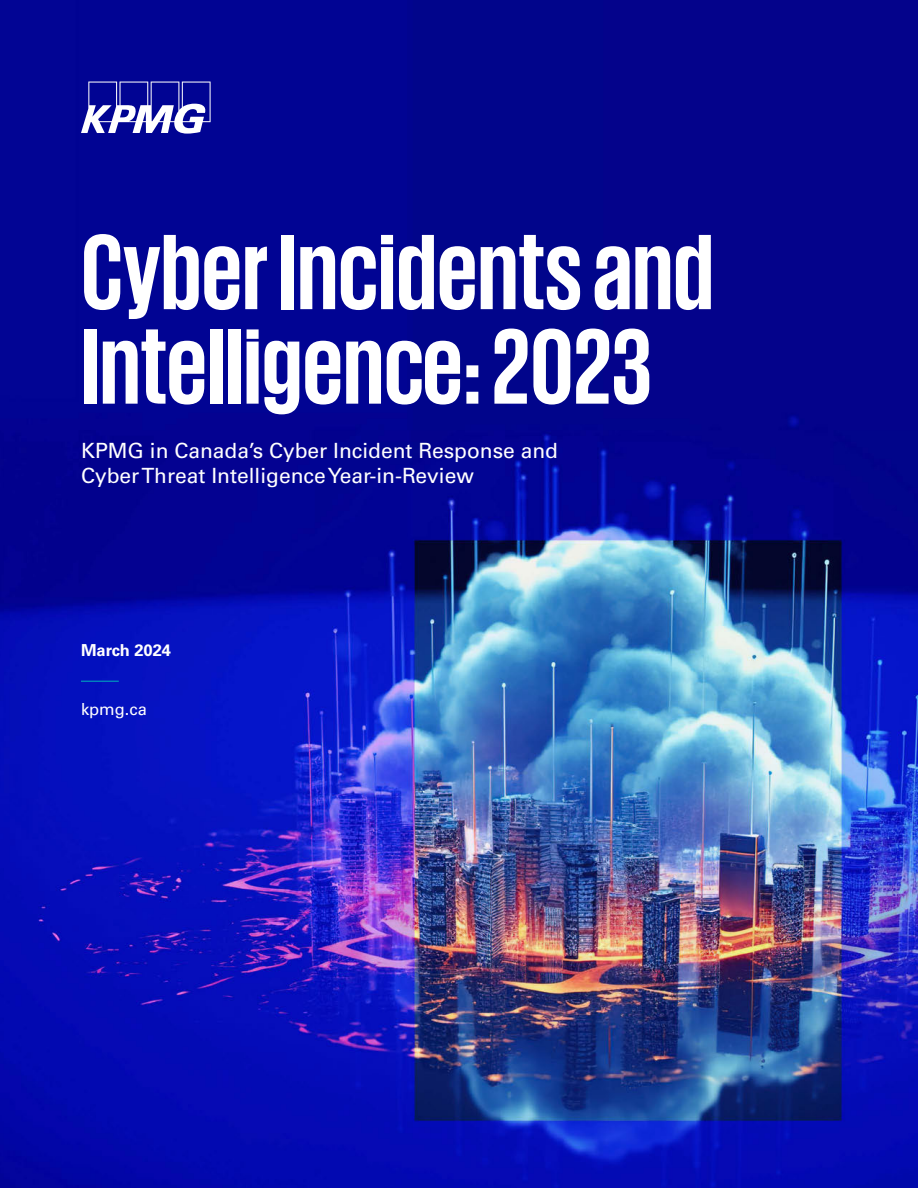
<style>
.page{position:relative;width:918px;height:1188px;background:#fff}
.page>*{position:absolute;margin:0;border:0;box-sizing:border-box;transform-origin:0 0}
.t1{font:700 109.5px/94.5px "KPMG";color:#fff}
.t2{font:21px/25.2px "Univers LT Std";color:#fff}
.t3{font:700 16.5px "Univers LT Std";color:#fff}
.t4{font:16.5px "Univers LT Std";color:#fff}
</style>
<div class="page">
<img style="left:0;top:0;width:918px;height:1188px">
<hr style="left:81px;top:681px;width:38px;height:1px;background:#00b3bc">
<svg style="left:81px;top:82px;width:130px;height:52px"></svg>
<h1 class="t1" style="left:81px;top:222px;width:634px">Cyber Incidents and<br>Intelligence: 2023</h1>
<p class="t2" style="left:81px;top:438px;width:479px">KPMG in Canada’s Cyber Incident Response and<br>Cyber Threat Intelligence Year-in-Review</p>
<p class="t3" style="left:81px;top:640px;width:92px">March 2024</p>
<p class="t4" style="left:81px;top:699px;width:67px">kpmg.ca</p>
</div>
